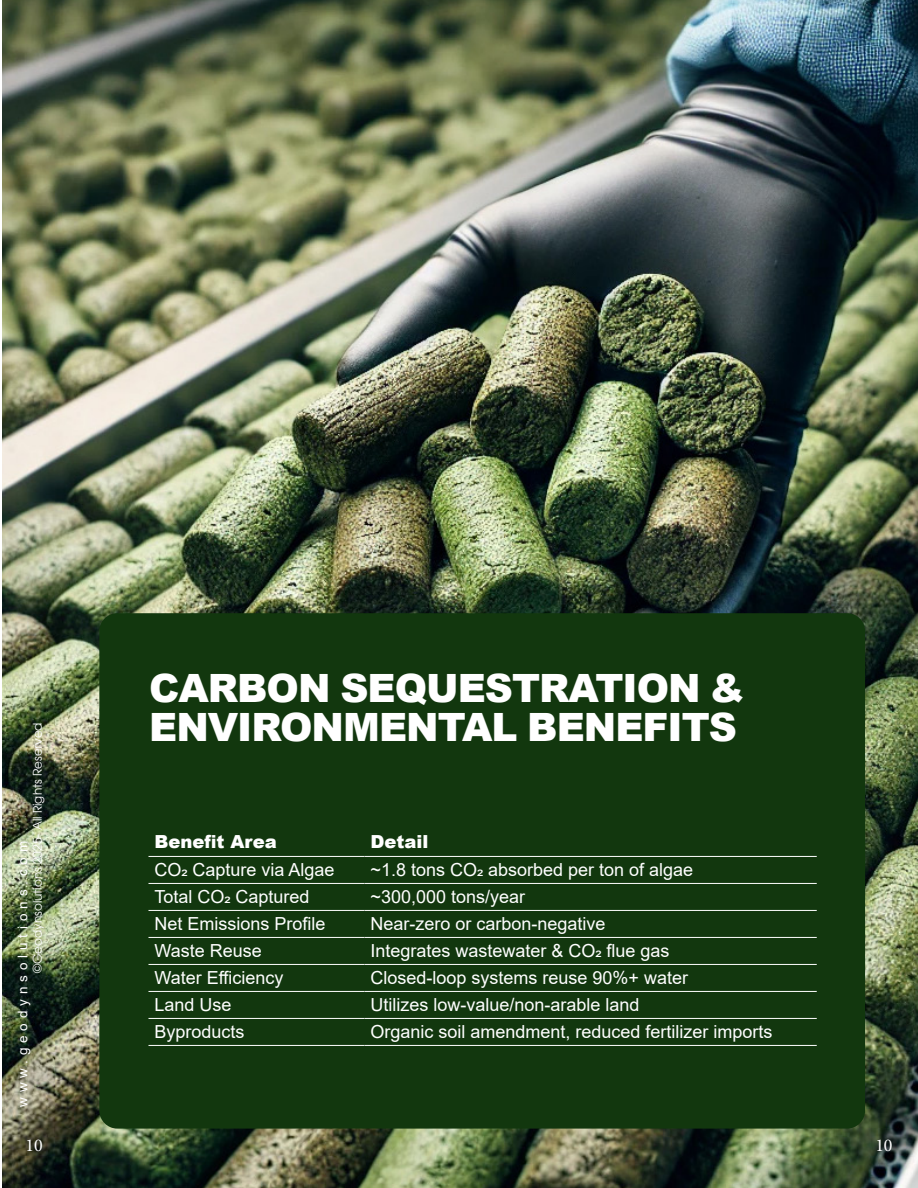
<style>
.page{position:relative;width:918px;height:1188px;background:#fff}
.page>*{position:absolute;margin:0;border:0;box-sizing:border-box;transform-origin:0 0}
.t1{font:900 39px/39px "Arial";letter-spacing:-.025em;color:#fff}
.t2{font:18px "Arial";color:#fff}
.t3{font:900 18px "Arial";color:#fff}
.t4{font:18px "Minion Pro";color:#fff}
.t5{font:13.5px "Arial";letter-spacing:.36em;color:#fff}
.t6{font:12px "Avant Garde";color:#fff}
</style>
<div class="page">
<img style="left:2px;top:0;width:916px;height:1188px">
<div style="left:99px;top:613px;width:766px;height:516px;background:#12370e;border-radius:18px"></div>
<hr style="left:148px;top:856px;width:216px;height:1px;background:#fff">
<hr style="left:364px;top:856px;width:453px;height:1px;background:#fff">
<hr style="left:148px;top:883px;width:216px;height:1px;background:#fff">
<hr style="left:364px;top:883px;width:453px;height:1px;background:#fff">
<hr style="left:148px;top:910px;width:216px;height:1px;background:#fff">
<hr style="left:364px;top:910px;width:453px;height:1px;background:#fff">
<hr style="left:148px;top:937px;width:216px;height:1px;background:#fff">
<hr style="left:364px;top:937px;width:453px;height:1px;background:#fff">
<hr style="left:148px;top:964px;width:216px;height:1px;background:#fff">
<hr style="left:364px;top:964px;width:453px;height:1px;background:#fff">
<hr style="left:148px;top:991px;width:216px;height:1px;background:#fff">
<hr style="left:364px;top:991px;width:453px;height:1px;background:#fff">
<hr style="left:148px;top:1018px;width:216px;height:1px;background:#fff">
<hr style="left:364px;top:1018px;width:453px;height:1px;background:#fff">
<hr style="left:148px;top:1045px;width:216px;height:1px;background:#fff">
<hr style="left:364px;top:1045px;width:453px;height:1px;background:#fff">
<p class="t6" style="left:30px;top:973px;width:252px;rotate:-90deg">©Geodynsolutions 2025- All Rights Reserved</p>
<p class="t5" style="left:13px;top:1107px;width:267px;rotate:-90deg">www.geodynsolutions.com</p>
<p class="t4" style="left:25px;top:1133px;width:19px">10</p>
<p class="t1" style="left:149px;top:667px;width:597px">CARBON SEQUESTRATION &amp;<br>ENVIRONMENTAL BENEFITS</p>
<p class="t3" style="left:154px;top:829px;width:124px">Benefit Area</p>
<p class="t3" style="left:370px;top:829px;width:59px">Detail</p>
<p class="t2" style="left:154px;top:857px;width:182px">CO2 Capture via Algae</p>
<p class="t2" style="left:370px;top:857px;width:324px">~1.8 tons CO2 absorbed per ton of algae</p>
<p class="t2" style="left:154px;top:884px;width:157px">Total CO2 Captured</p>
<p class="t2" style="left:370px;top:884px;width:156px">~300,000 tons/year</p>
<p class="t2" style="left:154px;top:911px;width:173px">Net Emissions Profile</p>
<p class="t2" style="left:370px;top:911px;width:237px">Near-zero or carbon-negative</p>
<p class="t2" style="left:154px;top:938px;width:109px">Waste Reuse</p>
<p class="t2" style="left:370px;top:938px;width:301px">Integrates wastewater &amp; CO2 flue gas</p>
<p class="t2" style="left:154px;top:965px;width:130px">Water Efficiency</p>
<p class="t2" style="left:370px;top:965px;width:319px">Closed-loop systems reuse 90%+ water</p>
<p class="t2" style="left:154px;top:992px;width:79px">Land Use</p>
<p class="t2" style="left:370px;top:992px;width:271px">Utilizes low-value/non-arable land</p>
<p class="t2" style="left:154px;top:1019px;width:92px">Byproducts</p>
<p class="t2" style="left:370px;top:1019px;width:404px">Organic soil amendment, reduced fertilizer imports</p>
<p class="t4" style="left:875px;top:1133px;width:19px">10</p>
</div>
